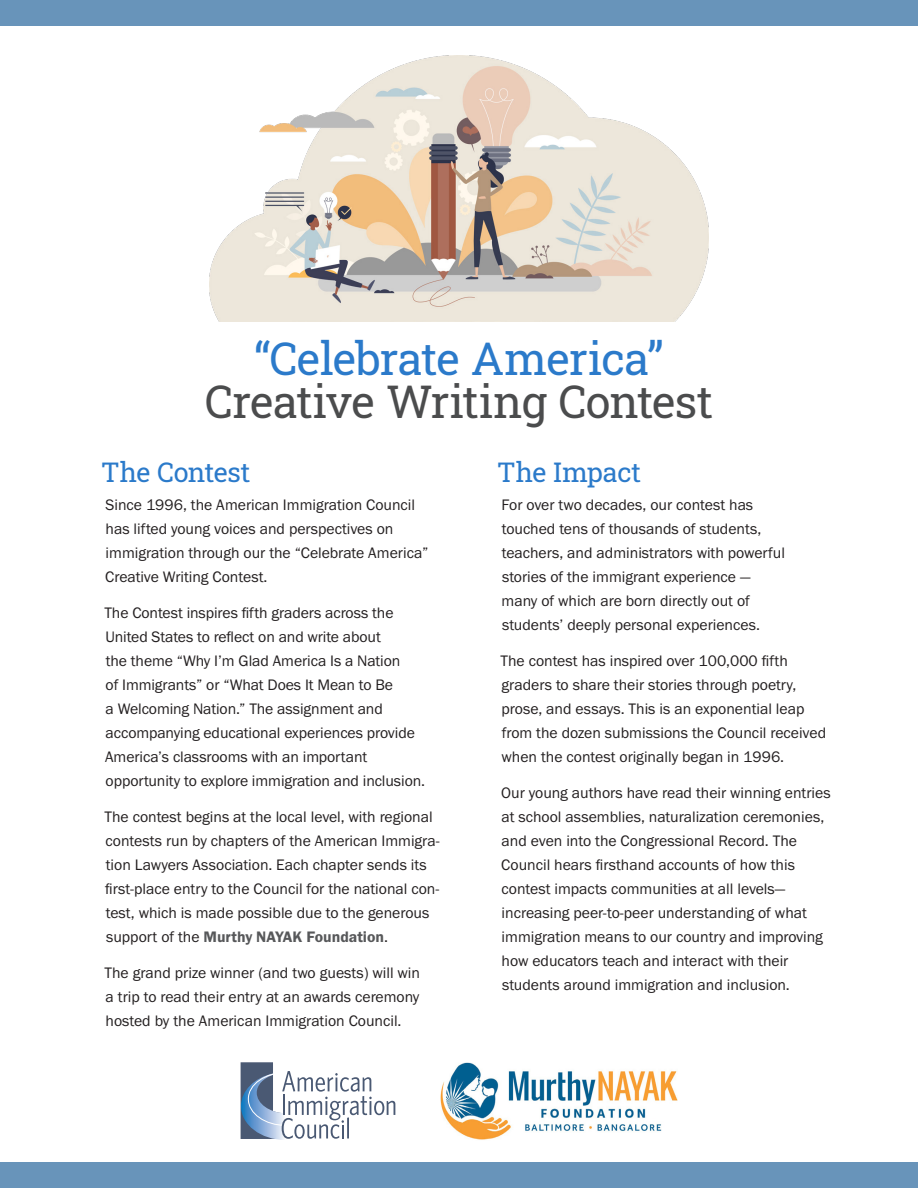
<style>
.page{position:relative;width:918px;height:1188px;background:#fff}
.page>*{position:absolute;margin:0;border:0;box-sizing:border-box;transform-origin:0 0}
.Header___Level_2{font:45px/43.5px "Roboto Slab";letter-spacing:-.02em;color:#4b4c4d;text-align:center}
.Header___Level_3{font:27px "Roboto Slab";letter-spacing:-.015em;color:#2b7aca}
.Body_text___Level_1{font:15.75px/24px "Franklin Gothic URW Boo";color:#231f20}
.s1{color:#2b7aca}
.s2{font-family:"Franklin Gothic URW Dem";color:#57585a}
</style>
<div class="page">
<img style="left:209px;top:55px;width:500px;height:267px">
<div style="left:0;top:0;width:918px;height:25px;background:#6894ba"></div>
<div style="left:0;top:1163px;width:918px;height:25px;background:#6894ba"></div>
<svg style="left:241px;top:1062px;width:154px;height:78px"></svg>
<hr style="left:347px;top:1117px;width:2px;height:21px;background:#4a5973">
<img style="left:440px;top:1063px;width:237px;height:77px">
<p class="Header___Level_2" style="left:205px;top:336px;width:510px"><span class="s1">“Celebrate America”<br></span>Creative Writing Contest</p>
<p class="Header___Level_3" style="left:101px;top:453px;width:151px">The Contest</p>
<p class="Body_text___Level_1" style="left:105px;top:493px;width:325px">Since 1996, the American Immigration Council has lifted young voices and perspectives on immigration through our the “Celebrate America” Creative Writing Contest.</p>
<p class="Body_text___Level_1" style="left:104px;top:601px;width:322px">The Contest inspires fifth graders across the United States to reflect on and write about<br>the theme “Why I’m Glad America Is a Nation<br>of Immigrants” or “What Does It Mean to Be<br>a Welcoming Nation.” The assignment and accompanying educational experiences provide America’s classrooms with an important opportunity to explore immigration and inclusion.</p>
<p class="Body_text___Level_1" style="left:104px;top:805px;width:337px">The contest begins at the local level, with regional contests run by chapters of the American Immigra&shy;tion Lawyers Association. Each chapter sends its first-place entry to the Council for the national con&shy;test, which is made possible due to the generous support of the <span class="s2">Murthy NAYAK Foundation</span>.</p>
<p class="Body_text___Level_1" style="left:104px;top:961px;width:317px;text-align:justify">The grand prize winner (and two guests) will win a trip to read their entry at an awards ceremony hosted by the American Immigration Council.</p>
<p class="Header___Level_3" style="left:497px;top:453px;width:146px">The Impact</p>
<p class="Body_text___Level_1" style="left:501px;top:493px;width:285px">For over two decades, our contest has touched tens of thousands of students, teachers, and administrators with powerful stories of the immigrant experience — many of which are born directly out of students’ deeply personal experiences.</p>
<p class="Body_text___Level_1" style="left:500px;top:649px;width:327px">The contest has inspired over 100,000 fifth graders to share their stories through poetry, prose, and essays. This is an exponential leap from the dozen submissions the Council received when the contest originally began in 1996.</p>
<p class="Body_text___Level_1" style="left:501px;top:781px;width:331px">Our young authors have read their winning entries at school assemblies, naturalization ceremonies, and even into the Congressional Record. The Council hears firsthand accounts of how this contest impacts communities at all levels— increasing peer-to-peer understanding of what immigration means to our country and improving how educators teach and interact with their students around immigration and inclusion.</p>
</div>
